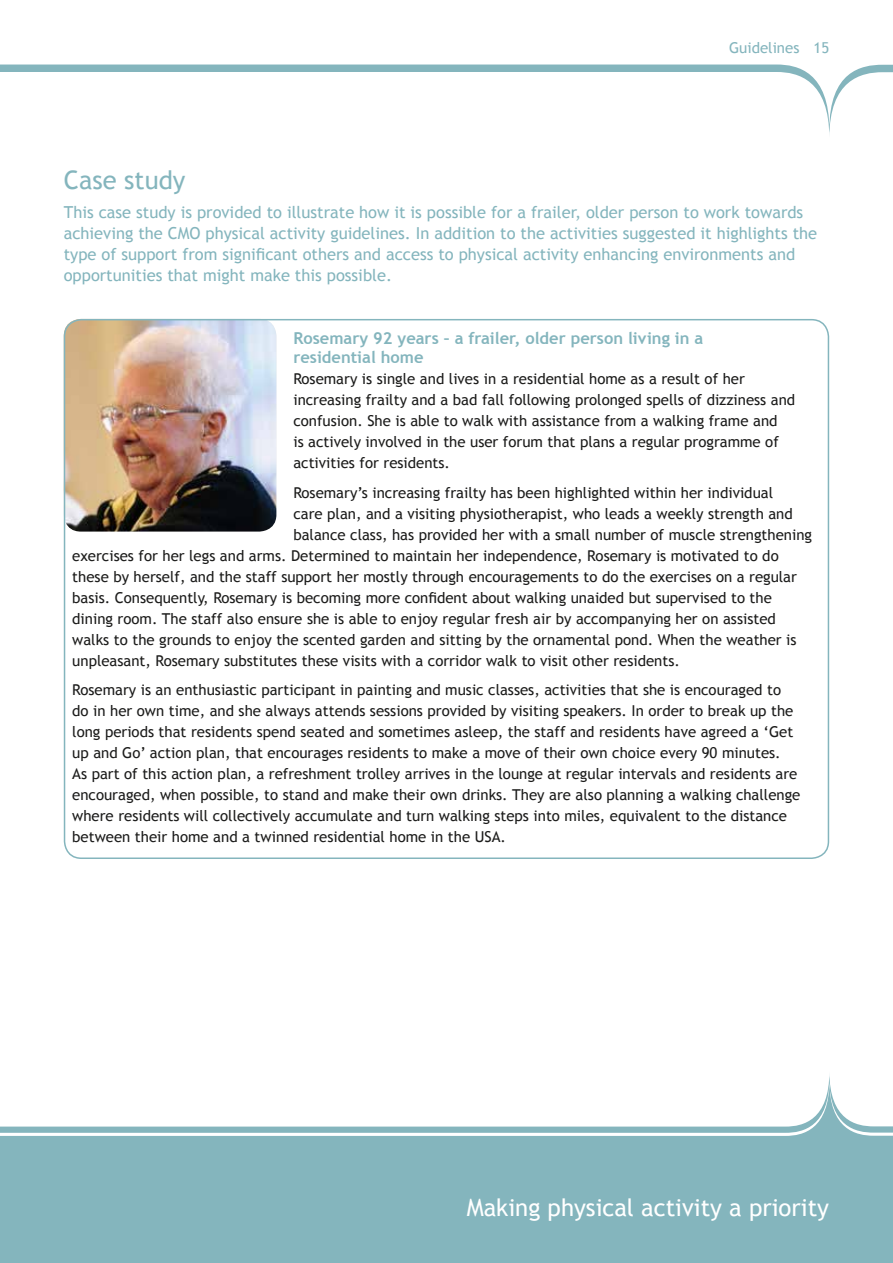
<style>
.page{position:relative;width:893px;height:1263px;background:#fff}
.page>*{position:absolute;margin:0;border:0;box-sizing:border-box;transform-origin:0 0}
.t1{font:25.5px "Trebuchet MS";color:#84b5bd}
.t2{font:24px "Trebuchet MS";color:#fff}
.t3{font:16.5px/21px "Trebuchet MS";color:#84b5bd}
.t4{font:700 16.5px/19.5px "Trebuchet MS";color:#84b5bd}
.t5{font:15px/21px "Trebuchet MS";color:#1c1c1b}
.t6{font:15px "Trebuchet MS";color:#84b5bd}
</style>
<div class="page">
<svg style="left:0;top:1081px;width:893px;height:182px;fill:#84b5bd"></svg>
<svg style="left:0;top:65px;width:893px;height:69px"></svg>
<img style="left:64px;top:319px;width:212px;height:212px">
<p class="t6" style="left:729px;top:38px;width:72px">Guidelines</p>
<p class="t6" style="left:813px;top:38px;width:17px">15</p>
<h1 class="t1" style="left:64px;top:165px;width:123px">Case study</h1>
<p class="t3" style="left:64px;top:202px;width:755px">This case study is provided to illustrate how it is possible for a frailer, older person to work towards achieving the CMO physical activity guidelines. In addition to the activities suggested it highlights the type of support from significant others and access to physical activity enhancing environments and opportunities that might make this possible.</p>
<p class="t4" style="left:293px;top:328px;width:411px">Rosemary 92 years – a frailer, older person living in a residential home</p>
<p class="t5" style="left:293px;top:369px;width:503px">Rosemary is single and lives in a residential home as a result of her increasing frailty and a bad fall following prolonged spells of dizziness and confusion. She is able to walk with assistance from a walking frame and<br>is actively involved in the user forum that plans a regular programme of activities for residents.</p>
<p class="t5" style="left:293px;top:482px;width:481px">Rosemary’s increasing frailty has been highlighted within her individual</p>
<p class="t5" style="left:293px;top:503px;width:501px">care plan, and a visiting physiotherapist, who leads a weekly strength and</p>
<p class="t5" style="left:293px;top:524px;width:520px">balance class, has provided her with a small number of muscle strengthening</p>
<p class="t5" style="left:72px;top:545px;width:708px">exercises for her legs and arms. Determined to maintain her independence, Rosemary is motivated to do</p>
<p class="t5" style="left:72px;top:566px;width:726px">these by herself, and the staff support her mostly through encouragements to do the exercises on a regular</p>
<p class="t5" style="left:72px;top:587px;width:701px">basis. Consequently, Rosemary is becoming more confident about walking unaided but supervised to the</p>
<p class="t5" style="left:72px;top:608px;width:705px">dining room. The staff also ensure she is able to enjoy regular fresh air by accompanying her on assisted</p>
<p class="t5" style="left:72px;top:629px;width:726px">walks to the grounds to enjoy the scented garden and sitting by the ornamental pond. When the weather is</p>
<p class="t5" style="left:72px;top:650px;width:609px">unpleasant, Rosemary substitutes these visits with a corridor walk to visit other residents.</p>
<p class="t5" style="left:72px;top:680px;width:730px">Rosemary is an enthusiastic participant in painting and music classes, activities that she is encouraged to do in her own time, and she always attends sessions provided by visiting speakers. In order to break up the long periods that residents spend seated and sometimes asleep, the staff and residents have agreed a ‘Get up and Go’ action plan, that encourages residents to make a move of their own choice every 90 minutes.<br>As part of this action plan, a refreshment trolley arrives in the lounge at regular intervals and residents are encouraged, when possible, to stand and make their own drinks. They are also planning a walking challenge where residents will collectively accumulate and turn walking steps into miles, equivalent to the distance between their home and a twinned residential home in the USA.</p>
<h2 class="t2" style="left:467px;top:1193px;width:364px">Making physical activity a priority</h2>
</div>
